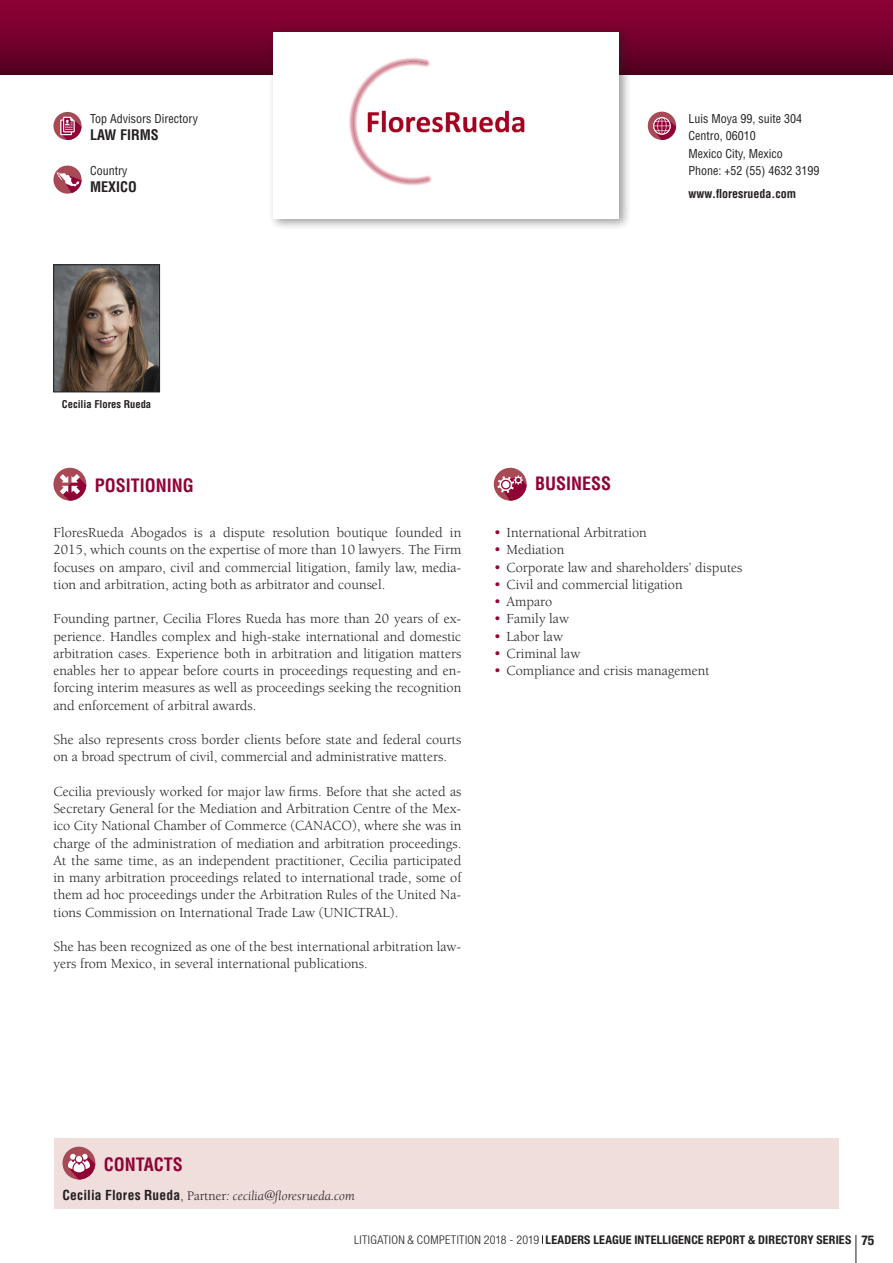
<style>
.page{position:relative;width:893px;height:1263px;background:#fff}
.page>*{position:absolute;margin:0;border:0;box-sizing:border-box;transform-origin:0 0}
.Titre_categorie{font:700 condensed 18px "Helvetica LT Std";color:#910335}
.Positionnement{font:14.25px/17.2px "Berkeley Std";color:#231f20;text-align:justify}
.t1{font:700 condensed 14.25px "Helvetica LT Std";color:#231f20}
.prenom_nom___fonctio{font:italic 13.5px "Berkeley Std";color:#231f20}
.Adresse{font:condensed 12px "Helvetica LT Std";color:#231f20}
.t2{font:700 condensed 12px "Helvetica Neue LT Std";letter-spacing:.015em;color:#231f20}
.Site_web{font:700 condensed 12px "Helvetica LT Std";color:#231f20}
.Nom_prenom_photo{font:700 condensed 10.5px "Helvetica LT Std";color:#231f20}
.s1{font-size:15px;color:#910335}
.s2{font-family:"Helvetica LT Std";font-weight:700;font-style:normal;font-stretch:condensed}
.s3{font-style:normal}
.s4{font-weight:300}
.s5{font-size:13.5px}
</style>
<div class="page">
<svg style="left:856px;top:1235px;width:1px;height:28px"></svg>
<div style="left:0;top:0;width:893px;height:74px;background:linear-gradient(to bottom,#920138,#550021)"></div>
<svg style="left:53px;top:112px;width:29px;height:28px"></svg>
<svg style="left:60px;top:117px;width:22px;height:23px"></svg>
<div style="left:53px;top:166px;width:29px;height:28px;background:#a84956;border-radius:50%"></div>
<svg style="left:56px;top:172px;width:26px;height:21px"></svg>
<div style="left:268px;top:26px;width:363px;height:205px;background:#231f20;opacity:.25"></div>
<div style="left:274px;top:32px;width:345px;height:186px;background:#fff"></div>
<img style="left:349px;top:58px;width:176px;height:128px">
<img style="left:55px;top:267px;width:103px;height:123px">
<div style="left:53px;top:265px;width:107px;height:127px;border:1px solid #231f20"></div>
<div style="left:494px;top:468px;width:33px;height:33px;background:#a84956;border-radius:50%"></div>
<svg style="left:497px;top:475px;width:30px;height:26px"></svg>
<div style="left:502px;top:481px;width:7px;height:7px;background:#fff;border-radius:50%"></div>
<div style="left:53px;top:468px;width:33px;height:33px;background:#a84956;border-radius:50%"></div>
<svg style="left:60px;top:474px;width:26px;height:27px"></svg>
<div style="left:648px;top:112px;width:28px;height:28px;background:#a84956;border-radius:50%"></div>
<svg style="left:653px;top:117px;width:23px;height:23px"></svg>
<div style="left:54px;top:1138px;width:785px;height:70px;background:#f0dedd"></div>
<div style="left:63px;top:1147px;width:32px;height:32px;background:#a84956;border-radius:50%"></div>
<svg style="left:68px;top:1154px;width:27px;height:25px"></svg>
<p class="Adresse" style="left:90px;top:111px;width:109px">Top Advisors Directory</p>
<p class="t1" style="left:90px;top:126px;width:70px">LAW FIRMS</p>
<p class="Adresse" style="left:90px;top:163px;width:39px">Country</p>
<p class="t1" style="left:90px;top:178px;width:48px">MEXICO</p>
<p class="Adresse" style="left:689px;top:111px;width:115px">Luis Moya 99, suite 304</p>
<p class="Adresse" style="left:689px;top:128px;width:69px">Centro, 06010</p>
<p class="Adresse" style="left:689px;top:146px;width:96px">Mexico City, Mexico</p>
<p class="Adresse" style="left:689px;top:163px;width:132px">Phone: +52 (55) 4632 3199</p>
<p class="Site_web" style="left:689px;top:186px;width:109px">www.floresrueda.com</p>
<p class="Nom_prenom_photo" style="left:62px;top:398px;width:91px">Cecilia Flores Rueda</p>
<p class="Titre_categorie" style="left:95px;top:474px;width:101px">POSITIONING</p>
<p class="Positionnement" style="left:53px;top:524px;width:409px">FloresRueda Abogados is a dispute resolution boutique founded in 2015, which counts on the expertise of more than 10 lawyers. The Firm focuses on amparo, civil and commercial litigation, family law, media&shy;tion and arbitration, acting both as arbitrator and counsel.</p>
<p class="Positionnement" style="left:53px;top:610px;width:409px">Founding partner, Cecilia Flores Rueda has more than 20 years of ex&shy;perience. Handles complex and high-stake international and domestic arbitration cases. Experience both in arbitration and litigation matters enables her to appear before courts in proceedings requesting and en&shy;forcing interim measures as well as proceedings seeking the recognition and enforcement of arbitral awards.</p>
<p class="Positionnement" style="left:53px;top:731px;width:409px">She also represents cross border clients before state and federal courts on a broad spectrum of civil, commercial and administrative matters.</p>
<p class="Positionnement" style="left:53px;top:783px;width:409px">Cecilia previously worked for major law firms. Before that she acted as Secretary General for the Mediation and Arbitration Centre of the Mex&shy;ico City National Chamber of Commerce (CANACO), where she was in charge of the administration of mediation and arbitration proceedings.<br>At the same time, as an independent practitioner, Cecilia participated in many arbitration proceedings related to international trade, some of them ad hoc proceedings under the Arbitration Rules of the United Na&shy;tions Commission on International Trade Law (UNICTRAL).</p>
<p class="Positionnement" style="left:53px;top:938px;width:409px">She has been recognized as one of the best international arbitration law&shy;yers from Mexico, in several international publications.</p>
<p class="Titre_categorie" style="left:535px;top:472px;width:78px">BUSINESS</p>
<p class="Positionnement" style="left:494px;top:524px;width:155px"><span class="s1">•</span> International Arbitration</p>
<p class="Positionnement" style="left:494px;top:541px;width:72px"><span class="s1">•</span> Mediation</p>
<p class="Positionnement" style="left:494px;top:559px;width:250px"><span class="s1">•</span> Corporate law and shareholders’ disputes</p>
<p class="Positionnement" style="left:494px;top:576px;width:190px"><span class="s1">•</span> Civil and commercial litigation</p>
<p class="Positionnement" style="left:494px;top:593px;width:60px"><span class="s1">•</span> Amparo</p>
<p class="Positionnement" style="left:494px;top:610px;width:77px"><span class="s1">•</span> Family law</p>
<p class="Positionnement" style="left:494px;top:628px;width:71px"><span class="s1">•</span> Labor law</p>
<p class="Positionnement" style="left:494px;top:645px;width:88px"><span class="s1">•</span> Criminal law</p>
<p class="Positionnement" style="left:494px;top:662px;width:217px"><span class="s1">•</span> Compliance and crisis management</p>
<p class="Titre_categorie" style="left:104px;top:1153px;width:81px">CONTACTS</p>
<p class="prenom_nom___fonctio" style="left:63px;top:1188px;width:294px"><span class="s2">Cecilia Flores Rueda</span><span class="s3">, Partner</span>: cecilia@floresrueda.com</p>
<p class="t2" style="left:354px;top:1232px;width:522px"><span class="s4">LITIGATION &amp; COMPETITION 2018 - 2019</span> LEADERS LEAGUE INTELLIGENCE REPORT &amp; DIRECTORY SERIES <span class="s5">75</span></p>
</div>
